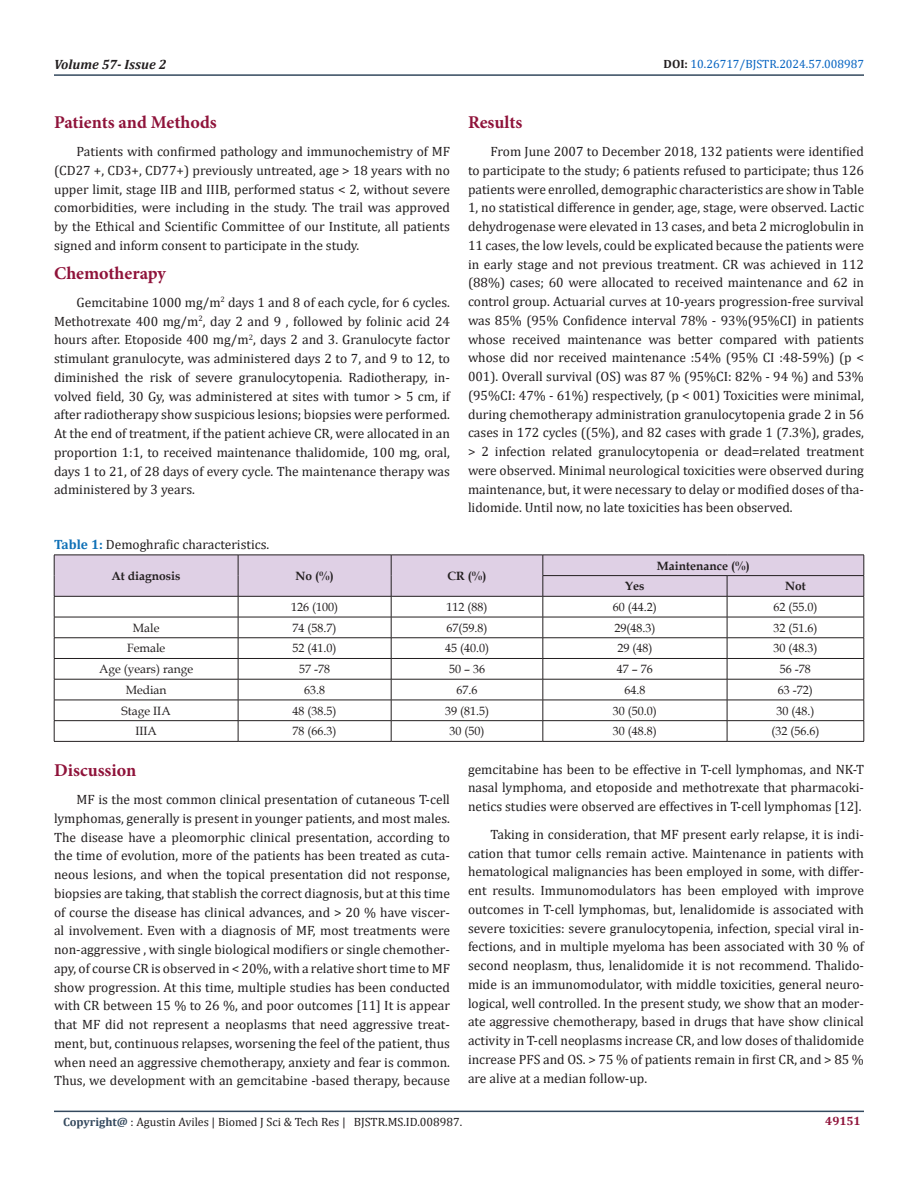
<style>
.page{position:relative;width:918px;height:1188px;background:#fff}
.page>*{position:absolute;margin:0;border:0;box-sizing:border-box;transform-origin:0 0}
.t1{font:700 18px "Minion Pro";color:#8f133a}
.t2{font:13.5px/18.8px "Cambria";color:#231f20;text-align:justify}
.t3{font:italic 700 13.5px "Cambria";color:#231f20}
.t4{font:12px "Book Antiqua";color:#231f20}
.t5{font:12px "Cambria";color:#231f20}
.t6{font:700 12px "Book Antiqua";color:#231f20}
.t7{font:12px "Cambria";color:#0563c1}
.t8{font:700 12px "Cambria";color:#8f133a}
.s1{font-weight:700;color:#231f20}
.s2{font-weight:700;color:#1071b7}
.s3{font-weight:700;color:#34495e}
</style>
<div class="page">
<hr style="left:54px;top:1111px;width:810px;height:1px;background:#34495e">
<hr style="left:54px;top:74px;width:810px;height:2px;background:#34495e">
<svg style="left:54px;top:555px;width:811px;height:186px"></svg>
<hr style="left:54px;top:741px;width:184px;height:1px;background:#231f20">
<hr style="left:238px;top:741px;width:153px;height:1px;background:#231f20">
<hr style="left:391px;top:741px;width:152px;height:1px;background:#231f20">
<hr style="left:543px;top:741px;width:184px;height:1px;background:#231f20">
<hr style="left:727px;top:741px;width:137px;height:1px;background:#231f20">
<p class="t3" style="left:54px;top:55px;width:114px">Volume 57- Issue 2</p>
<p class="t7" style="left:664px;top:57px;width:202px"><span class="s1">DOI:</span> 10.26717/BJSTR.2024.57.008987</p>
<p class="t1" style="left:54px;top:110px;width:164px">Patients and Methods</p>
<p class="t2" style="left:54px;top:142px;width:398px;text-indent:22px">Patients with confirmed pathology and immunochemistry of MF (CD27 +, CD3+, CD77+) previously untreated, age &gt; 18 years with no upper limit, stage IIB and IIIB, performed status &lt; 2, without severe comorbidities, were including in the study. The trail was approved by the Ethical and Scientific Committee of our Institute, all patients signed and inform consent to participate in the study.</p>
<p class="t1" style="left:54px;top:261px;width:114px">Chemotherapy</p>
<p class="t2" style="left:54px;top:293px;width:398px;text-indent:22px">Gemcitabine 1000 mg/m<sup>2</sup> days 1 and 8 of each cycle, for 6 cycles.<br>Methotrexate 400 mg/m<sup>2</sup>, day 2 and 9 , followed by folinic acid 24 hours after. Etoposide 400 mg/m<sup>2</sup>, days 2 and 3. Granulocyte factor stimulant granulocyte, was administered days 2 to 7, and 9 to 12, to diminished the risk of severe granulocytopenia. Radiotherapy, in&shy;volved field, 30 Gy, was administered at sites with tumor &gt; 5 cm, if after radiotherapy show suspicious lesions; biopsies were performed.<br>At the end of treatment, if the patient achieve CR, were allocated in an proportion 1:1, to received maintenance thalidomide, 100 mg, oral, days 1 to 21, of 28 days of every cycle. The maintenance therapy was administered by 3 years.</p>
<p class="t1" style="left:468px;top:110px;width:56px">Results</p>
<p class="t2" style="left:468px;top:142px;width:398px;text-indent:22px">From June 2007 to December 2018, 132 patients were identified to participate to the study; 6 patients refused to participate; thus 126 patients were enrolled, demographic characteristics are show in Table 1, no statistical difference in gender, age, stage, were observed. Lactic dehydrogenase were elevated in 13 cases, and beta 2 microglobulin in 11 cases, the low levels, could be explicated because the patients were in early stage and not previous treatment. CR was achieved in 112 (88%) cases; 60 were allocated to received maintenance and 62 in control group. Actuarial curves at 10-years progression-free survival was 85% (95% Confidence interval 78% - 93%(95%CI) in patients whose received maintenance was better compared with patients whose did nor received maintenance :54% (95% CI :48-59%) (p &lt; 001). Overall survival (OS) was 87 % (95%CI: 82% - 94 %) and 53% (95%CI: 47% - 61%) respectively, (p &lt; 001) Toxicities were minimal, during chemotherapy administration granulocytopenia grade 2 in 56 cases in 172 cycles ((5%), and 82 cases with grade 1 (7.3%), grades, &gt; 2 infection related granulocytopenia or dead=related treatment were observed. Minimal neurological toxicities were observed during maintenance, but, it were necessary to delay or modified doses of tha&shy;lidomide. Until now, no late toxicities has been observed.</p>
<p class="t2" style="left:54px;top:535px;width:217px"><span class="s2">Table 1:</span> Demoghrafic characteristics.</p>
<p class="t6" style="left:112px;top:568px;width:70px">At diagnosis</p>
<p class="t6" style="left:295px;top:568px;width:40px">No (%)</p>
<p class="t6" style="left:448px;top:568px;width:40px">CR (%)</p>
<p class="t6" style="left:657px;top:557px;width:94px">Maintenance (%)</p>
<p class="t6" style="left:625px;top:578px;width:21px">Yes</p>
<p class="t6" style="left:785px;top:578px;width:22px">Not</p>
<p class="t4" style="left:291px;top:599px;width:48px">126 (100)</p>
<p class="t4" style="left:447px;top:599px;width:42px">112 (88)</p>
<p class="t4" style="left:613px;top:599px;width:45px">60 (44.2)</p>
<p class="t4" style="left:773px;top:599px;width:45px">62 (55.0)</p>
<p class="t4" style="left:133px;top:619px;width:28px">Male</p>
<p class="t4" style="left:293px;top:619px;width:45px">74 (58.7)</p>
<p class="t4" style="left:447px;top:619px;width:42px">67(59.8)</p>
<p class="t4" style="left:614px;top:619px;width:42px">29(48.3)</p>
<p class="t4" style="left:773px;top:619px;width:45px">32 (51.6)</p>
<p class="t4" style="left:127px;top:640px;width:40px">Female</p>
<p class="t4" style="left:293px;top:640px;width:45px">52 (41.0)</p>
<p class="t4" style="left:445px;top:640px;width:45px">45 (40.0)</p>
<p class="t4" style="left:617px;top:640px;width:36px">29 (48)</p>
<p class="t4" style="left:773px;top:640px;width:45px">30 (48.3)</p>
<p class="t4" style="left:99px;top:661px;width:96px">Age (years) range</p>
<p class="t4" style="left:299px;top:661px;width:32px">57 -78</p>
<p class="t4" style="left:449px;top:661px;width:37px">50 – 36</p>
<p class="t4" style="left:617px;top:661px;width:37px">47 – 76</p>
<p class="t4" style="left:780px;top:661px;width:32px">56 -78</p>
<p class="t4" style="left:126px;top:682px;width:42px">Median</p>
<p class="t4" style="left:304px;top:682px;width:22px">63.8</p>
<p class="t4" style="left:457px;top:682px;width:22px">67.6</p>
<p class="t4" style="left:624px;top:682px;width:22px">64.8</p>
<p class="t4" style="left:778px;top:682px;width:36px">63 -72)</p>
<p class="t4" style="left:122px;top:702px;width:51px">Stage IIA</p>
<p class="t4" style="left:293px;top:702px;width:45px">48 (38.5)</p>
<p class="t4" style="left:445px;top:702px;width:45px">39 (81.5)</p>
<p class="t4" style="left:613px;top:702px;width:45px">30 (50.0)</p>
<p class="t4" style="left:776px;top:702px;width:39px">30 (48.)</p>
<p class="t4" style="left:135px;top:723px;width:23px">IIIA</p>
<p class="t4" style="left:293px;top:723px;width:45px">78 (66.3)</p>
<p class="t4" style="left:450px;top:723px;width:36px">30 (50)</p>
<p class="t4" style="left:613px;top:723px;width:45px">30 (48.8)</p>
<p class="t4" style="left:771px;top:723px;width:49px">(32 (56.6)</p>
<p class="t1" style="left:54px;top:758px;width:84px">Discussion</p>
<p class="t2" style="left:54px;top:790px;width:398px;text-indent:22px">MF is the most common clinical presentation of cutaneous T-cell lymphomas, generally is present in younger patients, and most males.<br>The disease have a pleomorphic clinical presentation, according to the time of evolution, more of the patients has been treated as cuta&shy;neous lesions, and when the topical presentation did not response, biopsies are taking, that stablish the correct diagnosis, but at this time of course the disease has clinical advances, and &gt; 20 % have viscer&shy;al involvement. Even with a diagnosis of MF, most treatments were non-aggressive , with single biological modifiers or single chemother&shy;apy, of course CR is observed in &lt; 20%, with a relative short time to MF show progression. At this time, multiple studies has been conducted with CR between 15 % to 26 %, and poor outcomes [11] It is appear that MF did not represent a neoplasms that need aggressive treat&shy;ment, but, continuous relapses, worsening the feel of the patient, thus when need an aggressive chemotherapy, anxiety and fear is common.<br>Thus, we development with an gemcitabine -based therapy, because</p>
<p class="t2" style="left:468px;top:760px;width:398px">gemcitabine has been to be effective in T-cell lymphomas, and NK-T nasal lymphoma, and etoposide and methotrexate that pharmacoki&shy;netics studies were observed are effectives in T-cell lymphomas [12].</p>
<p class="t2" style="left:468px;top:825px;width:398px;text-indent:22px">Taking in consideration, that MF present early relapse, it is indi&shy;cation that tumor cells remain active. Maintenance in patients with hematological malignancies has been employed in some, with differ&shy;ent results. Immunomodulators has been employed with improve outcomes in T-cell lymphomas, but, lenalidomide is associated with severe toxicities: severe granulocytopenia, infection, special viral in&shy;fections, and in multiple myeloma has been associated with 30 % of second neoplasm, thus, lenalidomide it is not recommend. Thalido&shy;mide is an immunomodulator, with middle toxicities, general neuro&shy;logical, well controlled. In the present study, we show that an moder&shy;ate aggressive chemotherapy, based in drugs that have show clinical activity in T-cell neoplasms increase CR, and low doses of thalidomide increase PFS and OS. &gt; 75 % of patients remain in first CR, and &gt; 85 % are alive at a median follow-up.</p>
<p class="t5" style="left:63px;top:1115px;width:401px"><span class="s3">Copyright@</span> : Agustin Aviles | Biomed J Sci &amp; Tech Res | BJSTR.MS.ID.008987.</p>
<p class="t8" style="left:825px;top:1113px;width:37px">49151</p>
</div>
